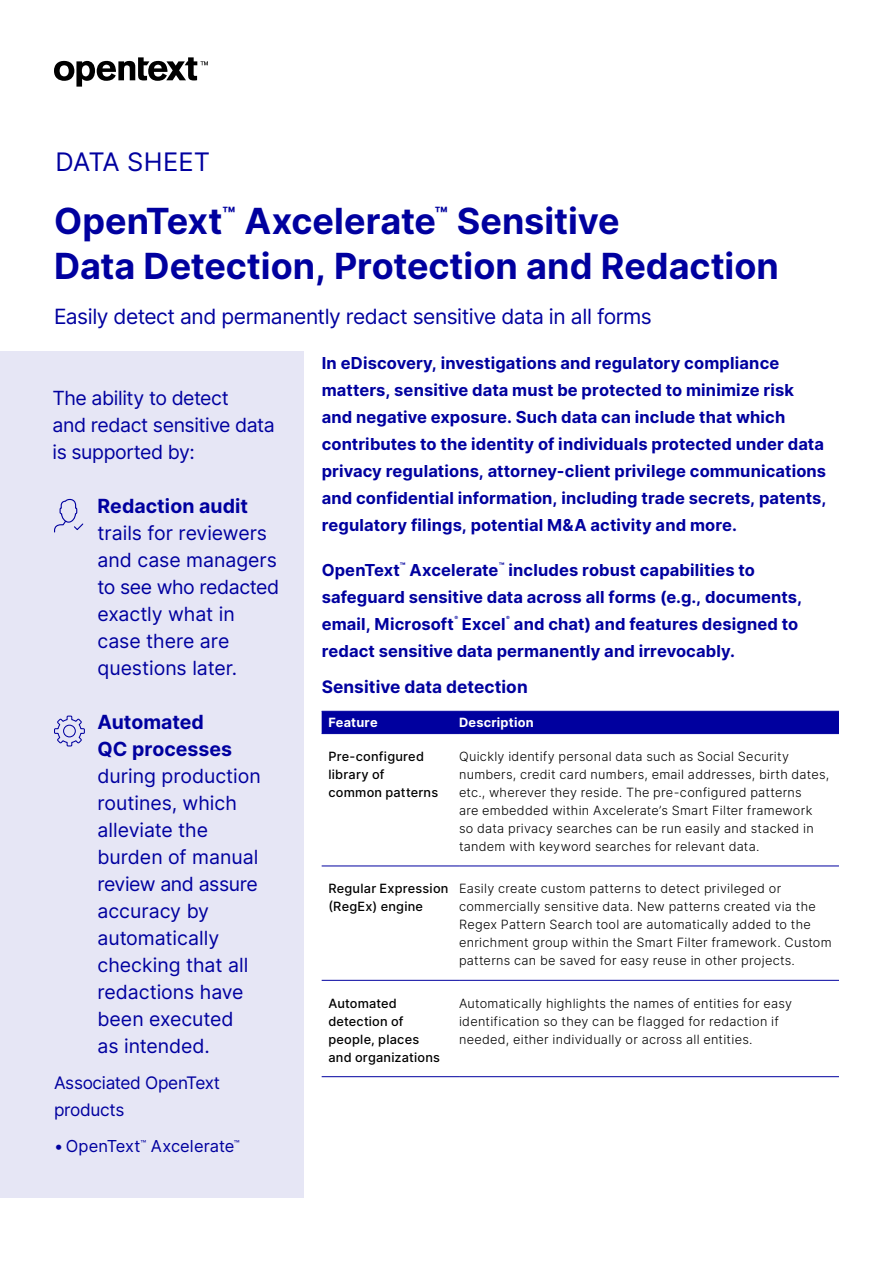
<style>
.page{position:relative;width:893px;height:1263px;background:#fff}
.page>*{position:absolute;margin:0;border:0;box-sizing:border-box;transform-origin:0 0}
.t1{font:700 36px/45px "Inter";color:#00009f}
.Document_type{font:25.5px "Inter";letter-spacing:-.005em;color:#00009f}
.t2{font:21px "Inter";letter-spacing:-.02em;color:#00009f}
.Sidebar_Stat{font:19.5px/27px "Inter";letter-spacing:-.005em;color:#00009f}
.Sidebar_callout{font:17.25px/27px "Inter";letter-spacing:-.02em;color:#00009f}
.t3{font:700 17.25px "Inter";letter-spacing:.005em;color:#00009f}
.Introduction_Paragra{font:700 16.5px/27px "Inter";letter-spacing:.005em;color:#00009f}
.t4{font:16.5px "Inter";letter-spacing:.005em;color:#00009f}
.Table_Body{font:300 12.75px/18px "Inter";letter-spacing:.02em;color:#000}
.Table_H2{font:500 12.75px/18px "Inter";letter-spacing:.015em;color:#000}
.Table_H1{font:700 12.75px "Inter";letter-spacing:.015em;color:#fff}
.Introduction_Paragra-2{font:700 5.7px "Inter";color:#00009f}
.s1{font-weight:700}
</style>
<div class="page">
<div style="left:0;top:351px;width:303px;height:846px;background:#e6e6f5"></div>
<svg style="left:54px;top:57px;width:154px;height:30px"></svg>
<div style="left:322px;top:712px;width:517px;height:21px;background:#00009f"></div>
<hr style="left:322px;top:866px;width:137px;height:1px;background:#00009f">
<hr style="left:322px;top:980px;width:137px;height:1px;background:#00009f">
<hr style="left:322px;top:1076px;width:137px;height:1px;background:#00009f">
<hr style="left:459px;top:866px;width:380px;height:1px;background:#00009f">
<hr style="left:459px;top:980px;width:380px;height:1px;background:#00009f">
<hr style="left:459px;top:1076px;width:380px;height:1px;background:#00009f">
<hr style="left:322px;top:711px;width:137px;height:1px;background:#00009f">
<hr style="left:459px;top:711px;width:380px;height:1px;background:#00009f">
<hr style="left:322px;top:733px;width:137px;height:1px;background:#00009f">
<hr style="left:459px;top:733px;width:380px;height:1px;background:#00009f">
<svg style="left:54px;top:715px;width:31px;height:32px"></svg>
<svg style="left:54px;top:498px;width:30px;height:35px"></svg>
<p class="Document_type" style="left:55px;top:143px;width:156px">DATA SHEET</p>
<h1 class="t1" style="left:54px;top:198px;width:726px">OpenText<sup>™</sup> Axcelerate<sup>™</sup> Sensitive<br>Data Detection, Protection and Redaction</h1>
<h2 class="t2" style="left:54px;top:301px;width:599px">Easily detect and permanently redact sensitive data in all forms</h2>
<p class="Introduction_Paragra" style="left:322px;top:349px;width:506px">In eDiscovery, investigations and regulatory compliance matters, sensitive data must be protected to minimize risk and negative exposure. Such data can include that which contributes to the identity of individuals protected under data privacy regulations, attorney-client privilege communications and confidential information, including trade secrets, patents, regulatory filings, potential M&amp;A activity and more.</p>
<p class="Introduction_Paragra" style="left:322px;top:556px;width:482px">OpenText<sup>™</sup> Axcelerate<sup>™</sup> includes robust capabilities to safeguard sensitive data across all forms (e.g., documents, email, Microsoft</p>
<p class="Sidebar_Stat" style="left:52px;top:384px;width:224px">The ability to detect<br>and redact sensitive data is supported by:</p>
<p class="Sidebar_Stat" style="left:98px;top:492px;width:183px"><span class="s1">Redaction audit </span>trails for reviewers and case managers to see who redacted exactly what in case there are questions later.</p>
<p class="Sidebar_Stat" style="left:98px;top:708px;width:165px"><span class="s1">Automated<br>QC processes </span>during production routines, which alleviate the burden of manual review and assure accuracy by automatically checking that all redactions have been executed<br>as intended.</p>
<p class="Sidebar_callout" style="left:54px;top:1069px;width:168px">Associated OpenText products</p>
<p class="t4" style="left:54px;top:1134px;width:187px">• OpenText<sup>™</sup> Axcelerate<sup>™</sup></p>
<p class="Introduction_Paragra-2" style="left:506px;top:614px;width:5px">®</p>
<p class="Introduction_Paragra" style="left:322px;top:610px;width:478px;text-indent:192px">and chat) and features designed to redact sensitive data permanently and irrevocably.</p>
<h3 class="t3" style="left:322px;top:674px;width:208px">Sensitive data detection</h3>
<p class="Table_H1" style="left:328px;top:713px;width:51px">Feature</p>
<p class="Table_H1" style="left:459px;top:713px;width:76px">Description</p>
<p class="Table_H2" style="left:328px;top:747px;width:111px">Pre-configured library of common patterns</p>
<p class="Table_Body" style="left:459px;top:747px;width:372px">Quickly identify personal data such as Social Security numbers, credit card numbers, email addresses, birth dates, etc., wherever they reside. The pre-configured patterns<br>are embedded within Axcelerate’s Smart Filter framework so data privacy searches can be run easily and stacked in tandem with keyword searches for relevant data.</p>
<p class="Table_H2" style="left:328px;top:879px;width:122px">Regular Expression (RegEx) engine</p>
<p class="Table_Body" style="left:459px;top:879px;width:374px">Easily create custom patterns to detect privileged or commercially sensitive data. New patterns created via the Regex Pattern Search tool are automatically added to the enrichment group within the Smart Filter framework. Custom patterns can be saved for easy reuse in other projects.</p>
<p class="Table_H2" style="left:328px;top:994px;width:113px">Automated detection of people, places and organizations</p>
<p class="Table_Body" style="left:459px;top:994px;width:334px">Automatically highlights the names of entities for easy identification so they can be flagged for redaction if needed, either individually or across all entities.</p>
<p class="Introduction_Paragra-2" style="left:454px;top:614px;width:5px">®</p>
<p class="Introduction_Paragra" style="left:462px;top:610px;width:45px">Excel</p>
</div>
